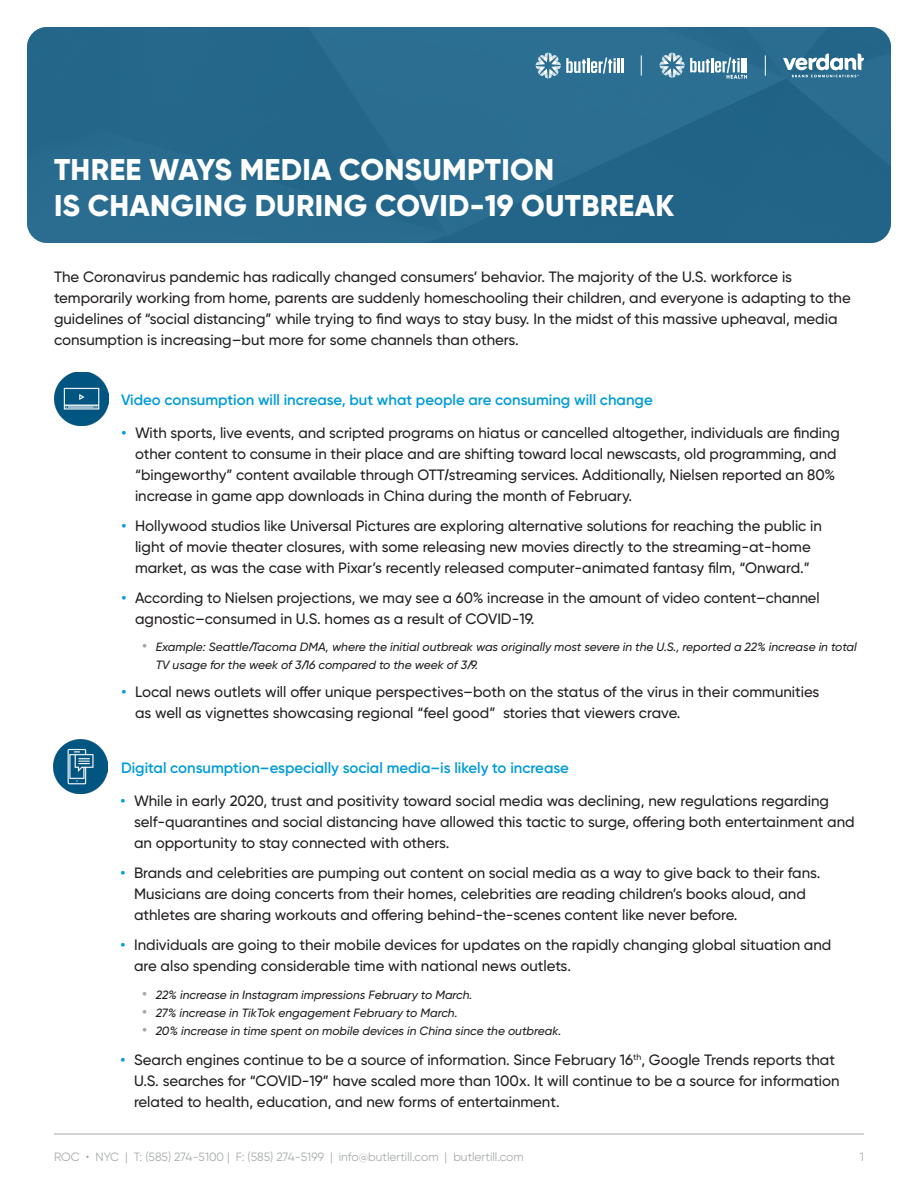
<style>
.page{position:relative;width:918px;height:1188px;background:#fff}
.page>*{position:absolute;margin:0;border:0;box-sizing:border-box;transform-origin:0 0}
.t1{font:800 30px/36px "Gilroy";letter-spacing:.01em;color:#fff}
.t2{font:500 15px/21px "Gilroy";color:#231f20}
.t3{font:600 15px "Gilroy";color:#009cd9}
.t4{font:italic 500 12px/18px "Gilroy";color:#231f20}
.t5{font:12px "Gilroy";color:#a7aaac}
.s1{font-weight:600;color:#009cd9}
.s2{font-family:"Arial";font-weight:900}
.s3{font-weight:600;font-style:normal;font-size:15px;color:#a7aaac}
</style>
<div class="page">
<hr style="left:54px;top:1134px;width:810px;height:1px;background:#a7aaac">
<div style="left:27px;top:27px;width:864px;height:216px;background:#25688c;border-radius:20px"></div>
<svg style="left:659px;top:52px;width:88px;height:27px"></svg>
<svg style="left:535px;top:52px;width:88px;height:27px"></svg>
<svg style="left:783px;top:54px;width:81px;height:23px"></svg>
<svg style="left:765px;top:55px;width:1px;height:21px"></svg>
<svg style="left:641px;top:55px;width:1px;height:21px"></svg>
<img style="left:54px;top:372px;width:54px;height:54px">
<img style="left:54px;top:740px;width:54px;height:53px">
<p class="t1" style="left:54px;top:152px;width:622px">THREE WAYS MEDIA CONSUMPTION<br>IS CHANGING DURING COVID-19 OUTBREAK</p>
<p class="t2" style="left:54px;top:266px;width:798px">The Coronavirus pandemic has radically changed consumers’ behavior. The majority of the U.S. workforce is temporarily working from home, parents are suddenly homeschooling their children, and everyone is adapting to the guidelines of “social distancing” while trying to find ways to stay busy. In the midst of this massive upheaval, media consumption is increasing–but more for some channels than others.</p>
<p class="t3" style="left:121px;top:390px;width:533px">Video consumption will increase, but what people are consuming will change</p>
<p class="t2" style="left:135px;top:422px;width:707px;text-indent:-14px"><span class="s1">•</span> With sports, live events, and scripted programs on hiatus or cancelled altogether, individuals are finding other content to consume in their place and are shifting toward local newscasts, old programming, and “bingeworthy” content available through OTT<span class="s2">/</span>streaming services. Additionally, Nielsen reported an 80% increase in game app downloads in China during the month of February.</p>
<p class="t2" style="left:122px;top:515px;width:702px;text-align:center"><span class="s1">•</span> Hollywood studios like Universal Pictures are exploring alternative solutions for reaching the public in light of movie theater closures, with some releasing new movies directly to the streaming-at-home market, as was the case with Pixar’s recently released computer-animated fantasy film, “Onward.”</p>
<p class="t2" style="left:135px;top:587px;width:686px;text-indent:-14px"><span class="s1">•</span> According to Nielsen projections, we may see a 60% increase in the amount of video content–channel agnostic–consumed in U.S. homes as a result of COVID-19.</p>
<p class="t4" style="left:156px;top:638px;width:703px;text-indent:-14px"><span class="s3">•</span> Example: Seattle<span class="s2">/</span>Tacoma DMA, where the initial outbreak was originally most severe in the U.S., reported a 22% increase in total<br>TV usage for the week of 3<span class="s2">/</span>16 compared to the week of 3<span class="s2">/</span>9.</p>
<p class="t2" style="left:135px;top:682px;width:686px;text-indent:-14px"><span class="s1">•</span> Local news outlets will offer unique perspectives–both on the status of the virus in their communities as well as vignettes showcasing regional “feel good” stories that viewers crave.</p>
<p class="t3" style="left:121px;top:758px;width:449px">Digital consumption–especially social media–is likely to increase</p>
<p class="t2" style="left:134px;top:790px;width:722px;text-indent:-14px"><span class="s1">•</span> While in early 2020, trust and positivity toward social media was declining, new regulations regarding self-quarantines and social distancing have allowed this tactic to surge, offering both entertainment and an opportunity to stay connected with others.</p>
<p class="t2" style="left:134px;top:862px;width:688px;text-indent:-14px"><span class="s1">•</span> Brands and celebrities are pumping out content on social media as a way to give back to their fans.<br>Musicians are doing concerts from their homes, celebrities are reading children’s books aloud, and athletes are sharing workouts and offering behind-the-scenes content like never before.</p>
<p class="t2" style="left:134px;top:934px;width:699px;text-indent:-14px"><span class="s1">•</span> Individuals are going to their mobile devices for updates on the rapidly changing global situation and are also spending considerable time with national news outlets.</p>
<p class="t4" style="left:142px;top:986px;width:332px"><span class="s3">•</span> 22% increase in Instagram impressions February to March.</p>
<p class="t4" style="left:142px;top:1004px;width:317px"><span class="s3">•</span> 27% increase in TikTok engagement February to March.</p>
<p class="t4" style="left:142px;top:1022px;width:421px"><span class="s3">•</span> 20% increase in time spent on mobile devices in China since the outbreak.</p>
<p class="t2" style="left:134px;top:1049px;width:707px;text-indent:-14px"><span class="s1">•</span> Search engines continue to be a source of information. Since February 16<sup>th</sup>, Google Trends reports that<br>U.S. searches for “COVID-19” have scaled more than 100x. It will continue to be a source for information related to health, education, and new forms of entertainment.</p>
<p class="t5" style="left:54px;top:1149px;width:471px">ROC • NYC | T: (585) 274-5100 | F: (585) 274-5199 | info@butlertill.com | butlertill.com</p>
<p class="t5" style="left:860px;top:1149px;width:6px">1</p>
</div>
